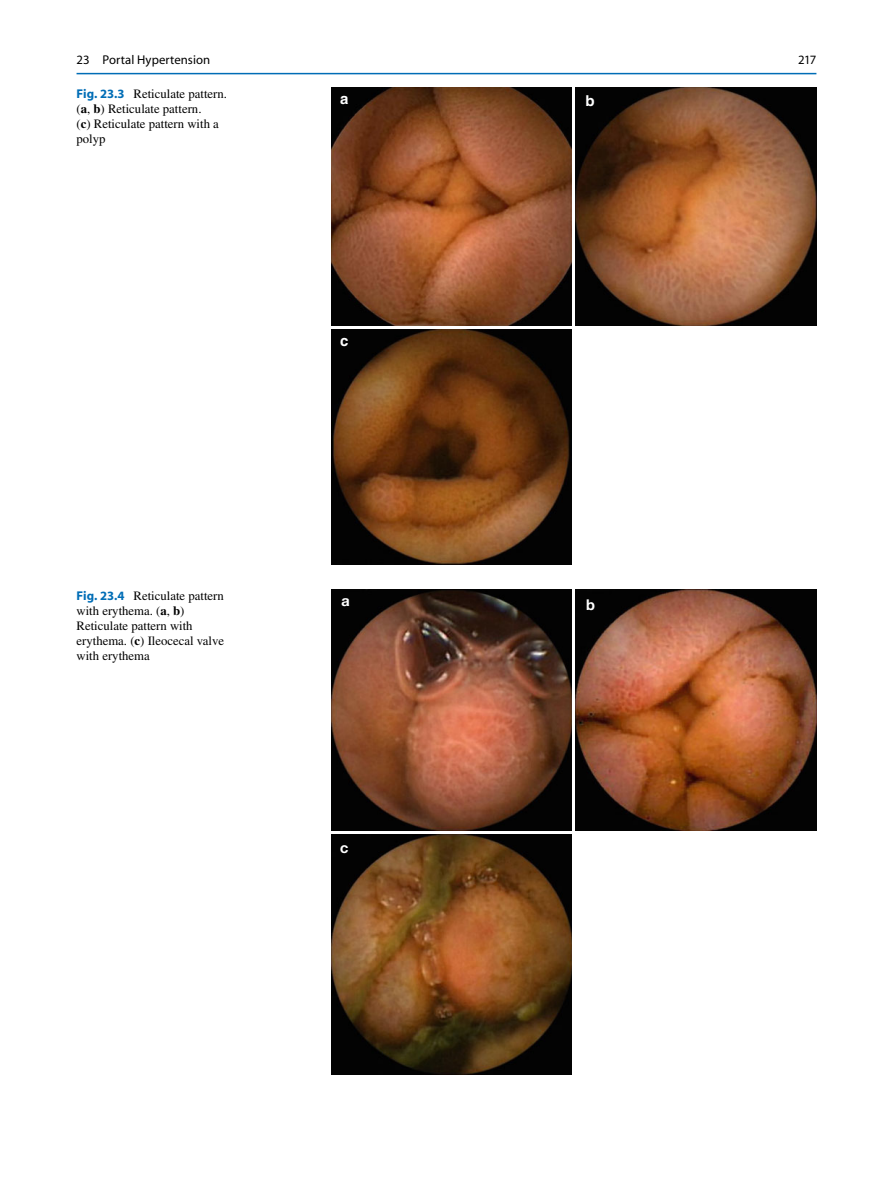
<style>
.page{position:relative;width:893px;height:1187px;background:#fff}
.page>*{position:absolute;margin:0;border:0;box-sizing:border-box;transform-origin:0 0}
.t1{font:700 15px "Symndj Yttvjb Helvetica";color:#fff}
.t2{font:700 15px "Hnwvgn Tfrctx Helvetica";color:#fff}
.t3{font:12.75px/15px "Ccbckn Kdlnwt Times";color:#000}
.t4{font:12.75px "Dywlfh Qwbtrl Myriad";letter-spacing:.005em;color:#000}
.s1{font-family:"Chrjpx Qmwxvc Myriad";font-weight:700;color:#006db6}
.s2{font-family:"Mjxwrh Cckmcb Times";font-weight:700}
</style>
<div class="page">
<img style="left:332px;top:88px;width:239px;height:237px">
<img style="left:575px;top:88px;width:241px;height:237px">
<img style="left:332px;top:329px;width:239px;height:235px">
<img style="left:332px;top:589px;width:240px;height:241px">
<img style="left:576px;top:589px;width:240px;height:241px">
<img style="left:332px;top:834px;width:240px;height:240px">
<hr style="left:77px;top:73px;width:739px;height:1px;background:#006db6">
<p class="t4" style="left:77px;top:55px;width:135px">23 Portal Hypertension</p>
<p class="t3" style="left:77px;top:87px;width:152px"><span class="s1">Fig. 23.3</span> Reticulate pattern. ( <span class="s2">a</span> , <span class="s2">b</span> ) Reticulate pattern.<br>( <span class="s2">c</span> ) Reticulate pattern with a polyp</p>
<p class="t3" style="left:77px;top:589px;width:149px"><span class="s1">Fig. 23.4</span> Reticulate pattern with erythema. ( <span class="s2">a</span> , <span class="s2">b</span> )<br>Reticulate pattern with erythema. ( <span class="s2">c</span> ) Ileocecal valve with erythema</p>
<p class="t1" style="left:340px;top:90px;width:10px">a</p>
<p class="t1" style="left:585px;top:92px;width:11px">b</p>
<p class="t1" style="left:340px;top:332px;width:10px">c</p>
<p class="t2" style="left:342px;top:591px;width:10px">a</p>
<p class="t2" style="left:586px;top:595px;width:10px">b</p>
<p class="t2" style="left:340px;top:838px;width:10px">c</p>
<p class="t4" style="left:798px;top:55px;width:20px">217</p>
</div>
